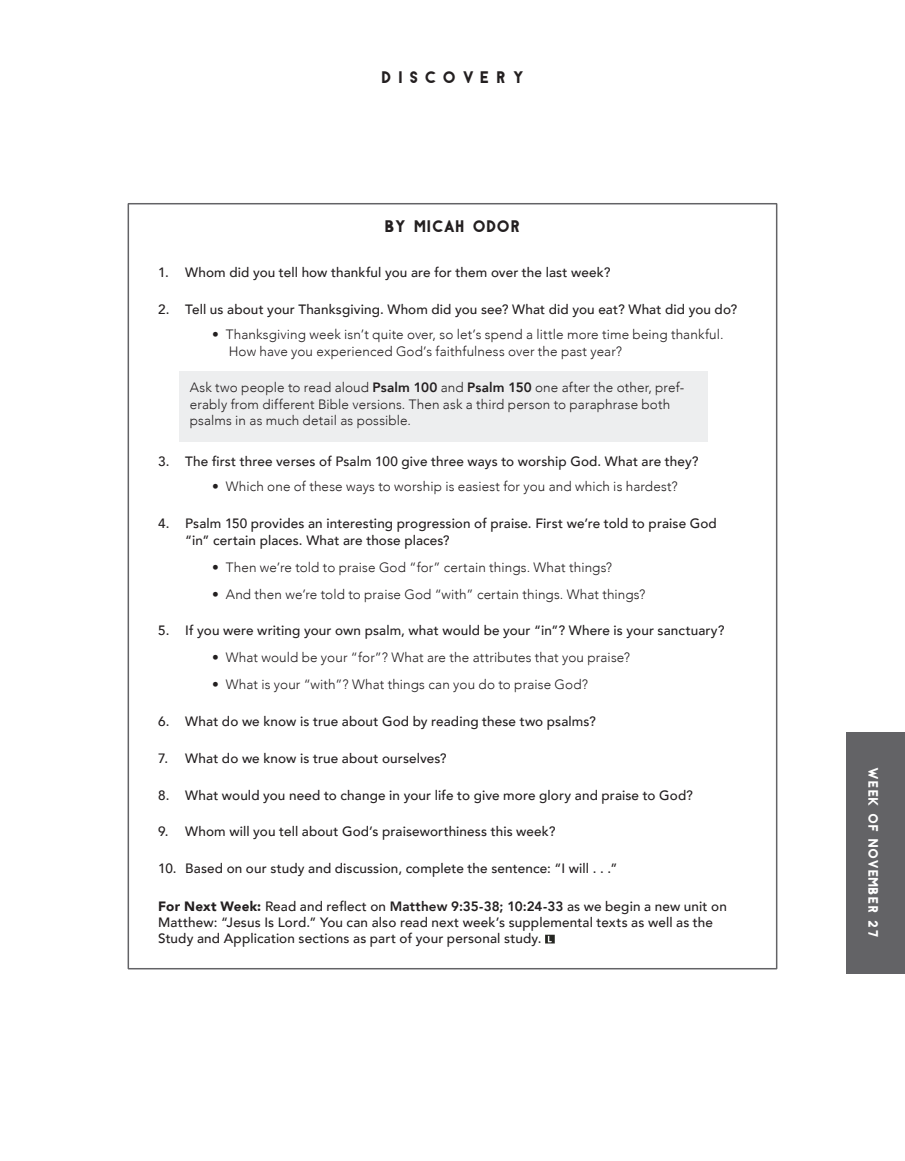
<style>
.page{position:relative;width:905px;height:1161px;background:#fff}
.page>*{position:absolute;margin:0;border:0;box-sizing:border-box;transform-origin:0 0}
.t1{font:15px "Antraste";color:#231f20}
.t2{font:15px "Antraste";letter-spacing:.4em;color:#231f20}
.t3{font:500 13.5px/16.5px "Avenir";letter-spacing:.01em;color:#231f20}
.t4{font:300 13.5px/16.5px "Avenir";letter-spacing:.01em;color:#231f20}
.t5{font:12.3px "Antraste";color:#fff}
.s1{font-weight:800}
.s2{font-weight:900}
</style>
<div class="page">
<div style="left:128px;top:203px;width:649px;height:766px;background:#fff;border:2px solid #636366"></div>
<svg style="left:545px;top:935px;width:9px;height:9px"></svg>
<div style="left:846px;top:732px;width:58px;height:241px;background:#636366"></div>
<div style="left:179px;top:371px;width:528px;height:71px;background:#edeeef"></div>
<p class="t2" style="left:381px;top:68px;width:145px">DISCOVERY</p>
<p class="t1" style="left:384px;top:216px;width:138px">BY MICAH ODOR</p>
<p class="t3" style="left:158px;top:263px;width:454px">1. Whom did you tell how thankful you are for them over the last week?</p>
<p class="t3" style="left:158px;top:300px;width:580px">2. Tell us about your Thanksgiving. Whom did you see? What did you eat? What did you do?</p>
<p class="t4" style="left:229px;top:326px;width:496px;text-indent:-16px">• Thanksgiving week isn’t quite over, so let’s spend a little more time being thankful.<br>How have you experienced God’s faithfulness over the past year?</p>
<p class="t4" style="left:190px;top:380px;width:496px">Ask two people to read aloud <span class="s1">Psalm 100</span> and <span class="s1">Psalm 150</span> one after the other, pref&shy;erably from different Bible versions. Then ask a third person to paraphrase both psalms in as much detail as possible.</p>
<p class="t3" style="left:158px;top:452px;width:542px">3. The first three verses of Psalm 100 give three ways to worship God. What are they?</p>
<p class="t4" style="left:212px;top:479px;width:467px">• Which one of these ways to worship is easiest for you and which is hardest?</p>
<p class="t3" style="left:185px;top:514px;width:533px;text-indent:-27px">4. Psalm 150 provides an interesting progression of praise. First we’re told to praise God “in” certain places. What are those places?</p>
<p class="t4" style="left:212px;top:559px;width:401px">• Then we’re told to praise God “for” certain things. What things?</p>
<p class="t4" style="left:212px;top:586px;width:434px">• And then we’re told to praise God “with” certain things. What things?</p>
<p class="t3" style="left:158px;top:622px;width:567px">5. If you were writing your own psalm, what would be your “in”? Where is your sanctuary?</p>
<p class="t4" style="left:212px;top:650px;width:419px">• What would be your “for”? What are the attributes that you praise?</p>
<p class="t4" style="left:212px;top:677px;width:377px">• What is your “with”? What things can you do to praise God?</p>
<p class="t3" style="left:158px;top:712px;width:439px">6. What do we know is true about God by reading these two psalms?</p>
<p class="t3" style="left:158px;top:749px;width:290px">7. What do we know is true about ourselves?</p>
<p class="t3" style="left:158px;top:786px;width:536px">8. What would you need to change in your life to give more glory and praise to God?</p>
<p class="t3" style="left:158px;top:823px;width:399px">9. Whom will you tell about God’s praiseworthiness this week?</p>
<p class="t3" style="left:158px;top:859px;width:460px">10. Based on our study and discussion, complete the sentence: “I will . . .”</p>
<p class="t3" style="left:158px;top:897px;width:570px"><span class="s2">For Next Week:</span> Read and reflect on <span class="s1">Matthew 9:35-38; 10:24-33</span> as we begin a new unit on<br>Matthew: “Jesus Is Lord.” You can also read next week’s supplemental texts as well as the<br>Study and Application sections as part of your personal study.</p>
<p class="t5" style="left:881px;top:767px;width:172px;rotate:90deg">WEEK OF NOVEMBER 27</p>
</div>
